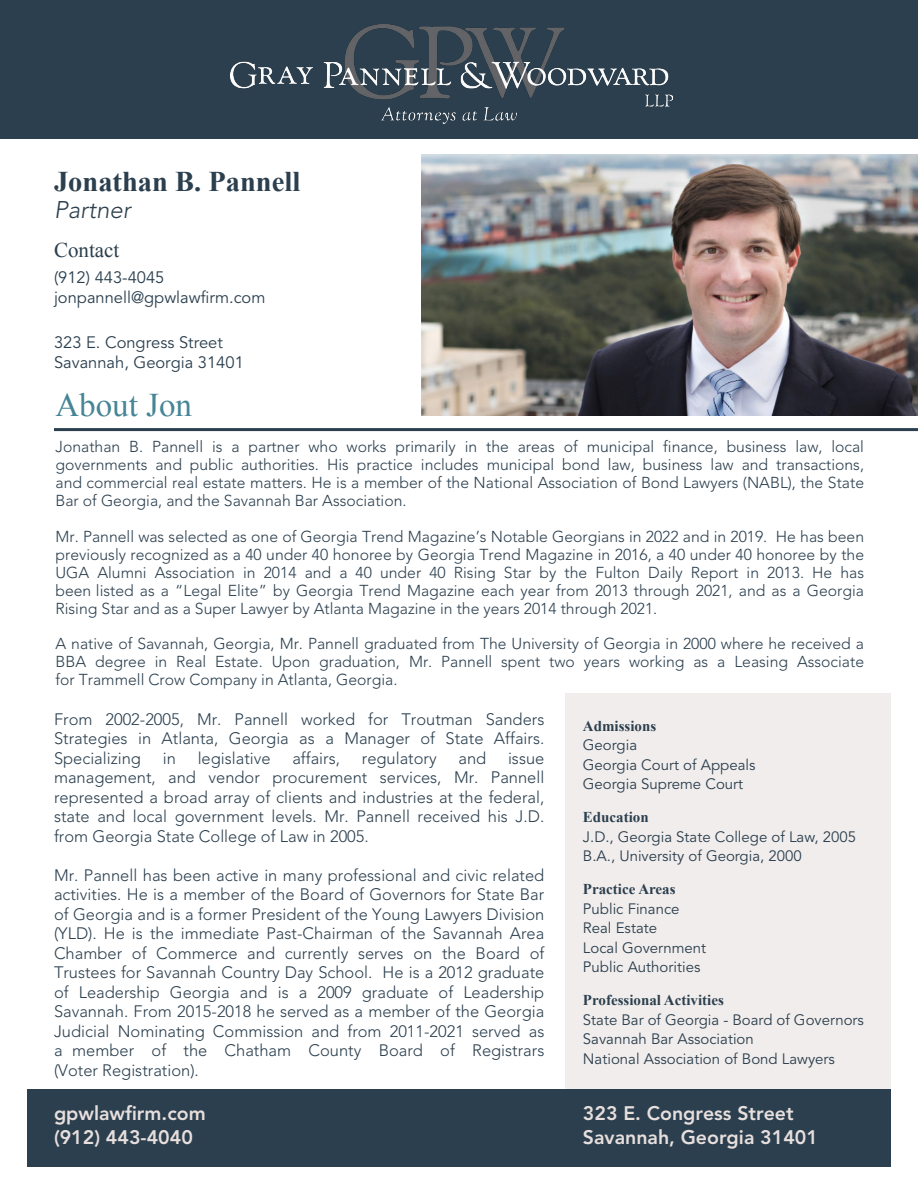
<style>
.page{position:relative;width:918px;height:1188px;background:#fff}
.page>*{position:absolute;margin:0;border:0;box-sizing:border-box;transform-origin:0 0}
.t1{font:33px "Times New Roman";color:#468596}
.t2{font:700 28.5px "Times New Roman";color:#2b3f4e}
.t3{font:italic 300 24px "Avenir LT Pro";color:#2b3f4e}
.t4{font:21px "Times New Roman";color:#2b3f4e}
.t5{font:800 19.5px/23.4px "Avenir LT Pro";color:#e7dfdd}
.t6{font:300 16.5px/19.5px "Avenir LT Pro";color:#2b3f4e;text-align:justify}
.t7{font:16.5px/19.6px "Avenir LT Pro";color:#2b3f4e}
.t8{font:300 15.75px/18px "Avenir LT Pro";color:#2b3f4e;text-align:justify}
.t9{font:15px/19.5px "Avenir LT Pro";color:#2b3f4e}
.t10{font:700 15px "Times New Roman";color:#2b3f4e}
</style>
<div class="page">
<div style="left:566px;top:693px;width:325px;height:412px;background:#f1edec"></div>
<div style="left:0;top:0;width:918px;height:138px;background:#2b3f4e"></div>
<img style="left:421px;top:154px;width:497px;height:261px">
<div style="left:27px;top:1089px;width:864px;height:78px;background:#2b3f4e"></div>
<hr style="left:56px;top:428px;width:860px;height:3px;background:#2b3f4e">
<img style="left:231px;top:25px;width:442px;height:99px">
<h2 class="t2" style="left:54px;top:162px;width:248px">Jonathan B. Pannell</h2>
<h3 class="t3" style="left:54px;top:196px;width:78px">Partner</h3>
<h3 class="t4" style="left:54px;top:236px;width:67px">Contact</h3>
<p class="t7" style="left:54px;top:268px;width:213px">(912) 443-4045 jonpannell@gpwlawfirm.com</p>
<p class="t7" style="left:54px;top:333px;width:191px">323 E. Congress Street<br>Savannah, Georgia 31401</p>
<h1 class="t1" style="left:56px;top:383px;width:138px">About Jon</h1>
<p class="t8" style="left:56px;top:437px;width:810px">Jonathan B. Pannell is a partner who works primarily in the areas of municipal finance, business law, local governments and public authorities. His practice includes municipal bond law, business law and transactions, and commercial real estate matters. He is a member of the National Association of Bond Lawyers (NABL), the State Bar of Georgia, and the Savannah Bar Association.</p>
<p class="t8" style="left:56px;top:527px;width:810px">Mr. Pannell was selected as one of Georgia Trend Magazine’s Notable Georgians in 2022 and in 2019. He has been previously recognized as a 40 under 40 honoree by Georgia Trend Magazine in 2016, a 40 under 40 honoree by the UGA Alumni Association in 2014 and a 40 under 40 Rising Star by the Fulton Daily Report in 2013. He has been listed as a “Legal Elite” by Georgia Trend Magazine each year from 2013 through 2021, and as a Georgia Rising Star and as a Super Lawyer by Atlanta Magazine in the years 2014 through 2021.</p>
<p class="t8" style="left:56px;top:635px;width:810px">A native of Savannah, Georgia, Mr. Pannell graduated from The University of Georgia in 2000 where he received a BBA degree in Real Estate. Upon graduation, Mr. Pannell spent two years working as a Leasing Associate for Trammell Crow Company in Atlanta, Georgia.</p>
<p class="t6" style="left:54px;top:709px;width:492px">From 2002-2005, Mr. Pannell worked for Troutman Sanders Strategies in Atlanta, Georgia as a Manager of State Affairs.<br>Specializing</p>
<p class="t10" style="left:583px;top:715px;width:75px">Admissions</p>
<p class="t9" style="left:583px;top:735px;width:174px">Georgia<br>Georgia Court of Appeals<br>Georgia Supreme Court</p>
<p class="t10" style="left:583px;top:807px;width:67px">Education</p>
<p class="t9" style="left:583px;top:827px;width:275px">J.D., Georgia State College of Law, 2005<br>B.A., University of Georgia, 2000</p>
<p class="t10" style="left:583px;top:879px;width:94px">Practice Areas</p>
<p class="t9" style="left:583px;top:899px;width:125px">Public Finance<br>Real Estate<br>Local Government<br>Public Authorities</p>
<p class="t10" style="left:583px;top:990px;width:142px">Professional Activities</p>
<p class="t9" style="left:583px;top:1010px;width:283px">State Bar of Georgia - Board of Governors<br>Savannah Bar Association<br>National Association of Bond Lawyers</p>
<p class="t6" style="left:163px;top:748px;width:15px">in</p>
<p class="t6" style="left:198px;top:748px;width:74px">legislative</p>
<p class="t6" style="left:292px;top:748px;width:49px">affairs,</p>
<p class="t6" style="left:362px;top:748px;width:76px">regulatory</p>
<p class="t6" style="left:458px;top:748px;width:29px">and</p>
<p class="t6" style="left:54px;top:748px;width:492px;text-indent:454px">issue management, and vendor procurement services, Mr. Pannell represented a broad array of clients and industries at the federal, state and local government levels. Mr. Pannell received his J.D. from Georgia State College of Law in 2005.</p>
<p class="t6" style="left:54px;top:865px;width:492px">Mr. Pannell has been active in many professional and civic related activities. He is a member of the Board of Governors for State Bar of Georgia and is a former President of the Young Lawyers Division (YLD). He is the immediate Past-Chairman of the Savannah Area Chamber of Commerce and currently serves on the Board of Trustees for Savannah Country Day School. He is a 2012 graduate of Leadership Georgia and is a 2009 graduate of Leadership Savannah. From 2015-2018 he served as a member of the Georgia Judicial Nominating Commission and from 2011-2021 served as a member of the Chatham County Board of Registrars (Voter Registration).</p>
<p class="t5" style="left:54px;top:1102px;width:153px">gpwlawfirm.com (912) 443-4040</p>
<p class="t5" style="left:583px;top:1102px;width:237px">323 E. Congress Street<br>Savannah, Georgia 31401</p>
</div>
